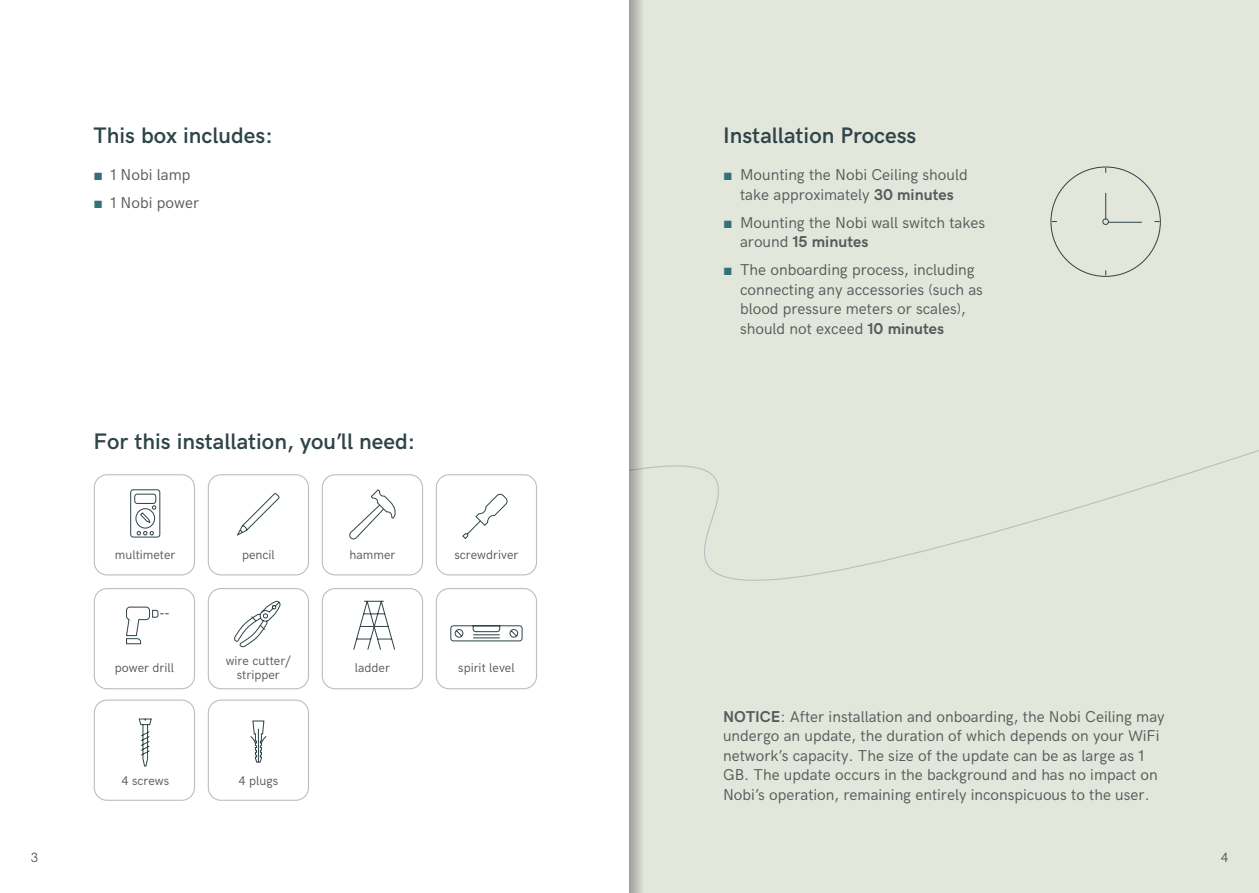
<style>
.page{position:relative;width:1259px;height:893px;background:#fff}
.page>*{position:absolute;margin:0;border:0;box-sizing:border-box;transform-origin:0 0}
.t1{font:600 22.5px "HK Grotesk";color:#2e4448}
.t2{font:15.75px/19.5px "HK Grotesk";color:#58595b}
.t3{font:13.5px "HK Grotesk";color:#58595b}
.t4{font:12.75px/14.2px "HK Grotesk";color:#58595b;text-align:center}
.s1{font-family:"Arial";color:#35717a}
.s2{font-weight:700}
</style>
<div class="page">
<div style="left:629px;top:0;width:630px;height:893px;background:#e2e6db"></div>
<svg style="left:643px;top:450px;width:616px;height:131px"></svg>
<div style="left:94px;top:474px;width:101px;height:101px;border:1px solid #bcbec0;border-radius:13px"></div>
<div style="left:94px;top:699px;width:101px;height:102px;border:1px solid #bcbec0;border-radius:13px"></div>
<div style="left:94px;top:588px;width:101px;height:101px;border:1px solid #bcbec0;border-radius:13px"></div>
<div style="left:208px;top:474px;width:101px;height:101px;border:1px solid #bcbec0;border-radius:13px"></div>
<div style="left:208px;top:699px;width:101px;height:102px;border:1px solid #bcbec0;border-radius:13px"></div>
<div style="left:208px;top:588px;width:101px;height:101px;border:1px solid #bcbec0;border-radius:13px"></div>
<div style="left:322px;top:474px;width:101px;height:101px;border:1px solid #bcbec0;border-radius:13px"></div>
<div style="left:322px;top:588px;width:101px;height:101px;border:1px solid #bcbec0;border-radius:13px"></div>
<div style="left:436px;top:474px;width:101px;height:101px;border:1px solid #bcbec0;border-radius:13px"></div>
<div style="left:436px;top:588px;width:101px;height:101px;border:1px solid #bcbec0;border-radius:13px"></div>
<svg style="left:126px;top:606px;width:42px;height:38px"></svg>
<svg style="left:462px;top:493px;width:46px;height:46px"></svg>
<svg style="left:237px;top:493px;width:43px;height:43px"></svg>
<svg style="left:629px;top:0;width:14px;height:893px;background:#bbbeb5"></svg>
<svg style="left:1050px;top:166px;width:111px;height:111px"></svg>
<svg style="left:130px;top:489px;width:31px;height:49px"></svg>
<svg style="left:450px;top:625px;width:73px;height:17px"></svg>
<svg style="left:234px;top:600px;width:47px;height:47px"></svg>
<svg style="left:353px;top:600px;width:42px;height:50px"></svg>
<svg style="left:349px;top:489px;width:47px;height:50px"></svg>
<svg style="left:138px;top:718px;width:14px;height:49px"></svg>
<svg style="left:250px;top:720px;width:17px;height:43px"></svg>
<h1 class="t1" style="left:94px;top:119px;width:181px">This box includes:</h1>
<p class="t2" style="left:94px;top:164px;width:98px"><span class="s1">■</span> 1 Nobi lamp</p>
<p class="t2" style="left:94px;top:192px;width:107px"><span class="s1">■</span> 1 Nobi power</p>
<p class="t3" style="left:31px;top:847px;width:9px">3</p>
<h1 class="t1" style="left:94px;top:425px;width:323px">For this installation, you’ll need:</h1>
<p class="t4" style="left:115px;top:546px;width:62px">multimeter</p>
<p class="t4" style="left:242px;top:546px;width:34px">pencil</p>
<p class="t4" style="left:349px;top:546px;width:47px">hammer</p>
<p class="t4" style="left:115px;top:659px;width:61px">power drill</p>
<p class="t4" style="left:226px;top:652px;width:67px">wire cutter/ stripper</p>
<p class="t4" style="left:355px;top:659px;width:37px">ladder</p>
<p class="t4" style="left:121px;top:772px;width:49px">4 screws</p>
<p class="t4" style="left:239px;top:772px;width:41px">4 plugs</p>
<p class="t4" style="left:454px;top:546px;width:65px">screwdriver</p>
<p class="t4" style="left:458px;top:659px;width:58px">spirit level</p>
<h1 class="t1" style="left:723px;top:119px;width:195px">Installation Process</h1>
<p class="t2" style="left:723px;top:164px;width:246px;text-align:center"><span class="s1">■</span> Mounting the Nobi Ceiling should take approximately <span class="s2">30 minutes</span></p>
<p class="t2" style="left:740px;top:211px;width:247px;text-indent:-17px"><span class="s1">■</span> Mounting the Nobi wall switch takes around <span class="s2">15 minutes</span></p>
<p class="t2" style="left:740px;top:259px;width:244px;text-indent:-17px"><span class="s1">■</span> The onboarding process, including connecting any accessories (such as blood pressure meters or scales), should not exceed <span class="s2">10 minutes</span></p>
<p class="t2" style="left:723px;top:706px;width:443px"><span class="s2">NOTICE</span>: After installation and onboarding, the Nobi Ceiling may undergo an update, the duration of which depends on your WiFi network’s capacity. The size of the update can be as large as 1<br>GB. The update occurs in the background and has no impact on Nobi’s operation, remaining entirely inconspicuous to the user.</p>
<p class="t3" style="left:1220px;top:847px;width:9px">4</p>
</div>
